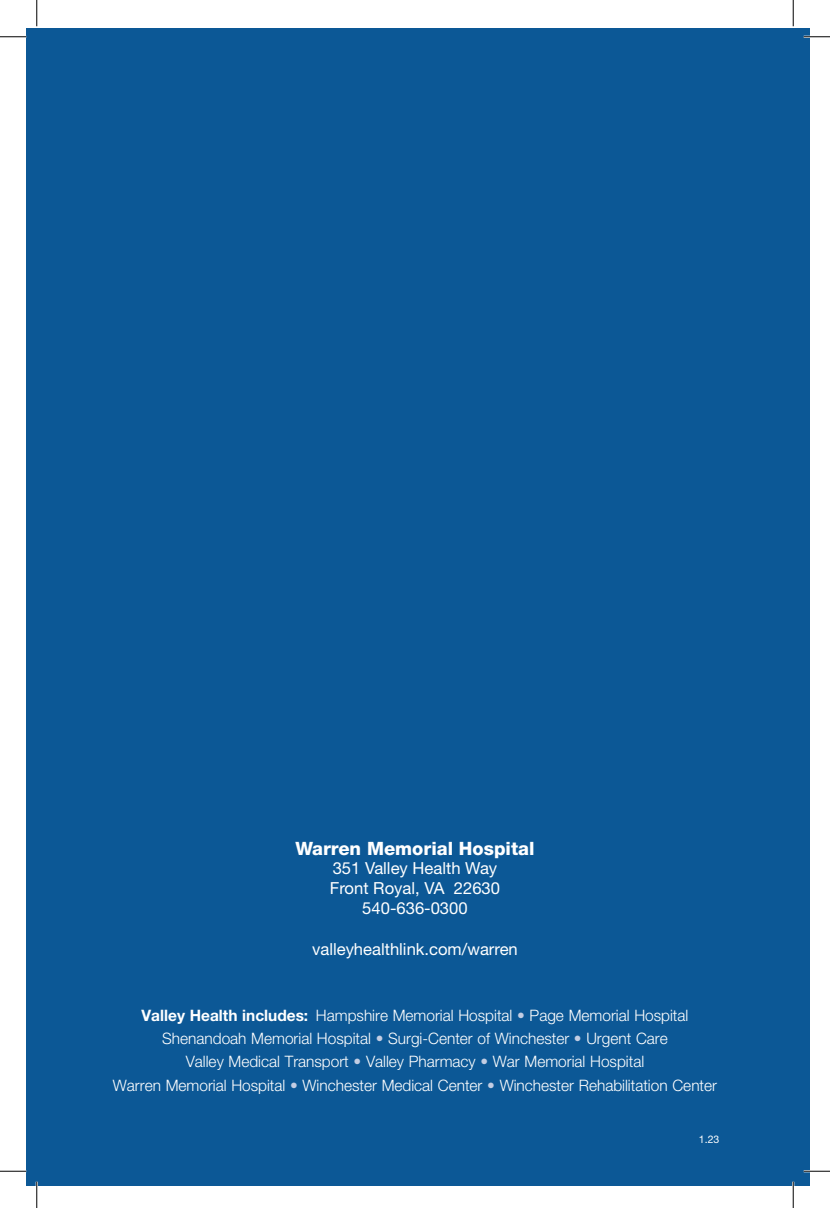
<style>
.page{position:relative;width:830px;height:1208px;background:#fff}
.page>*{position:absolute;margin:0;border:0;box-sizing:border-box;transform-origin:0 0}
.t1{font:800 18.38px "Helvetica Neue LT Std";color:#fff}
.t2{font:16.62px/19.9px "Helvetica Neue LT Std";color:#fff;text-align:center}
.t3{font:300 15.75px/23.4px "Helvetica Neue LT Std";color:#fff;text-align:center}
.t4{font:10.5px "Helvetica Neue LT Std";color:#fff}
.s1{font-weight:700}
.s2{color:#c3cde3}
</style>
<div class="page">
<div style="left:26px;top:28px;width:784px;height:1157px;background:#0c5896"></div>
<hr style="left:803px;top:36px;width:27px;height:2px;background:#fff">
<hr style="left:803px;top:1170px;width:27px;height:2px;background:#fff">
<hr style="left:36px;top:1181px;width:2px;height:27px;background:#fff">
<hr style="left:792px;top:1181px;width:2px;height:27px;background:#fff">
<svg style="left:0;top:36px;width:26px;height:1px"></svg>
<svg style="left:803px;top:36px;width:27px;height:1px"></svg>
<svg style="left:0;top:1170px;width:26px;height:1px"></svg>
<svg style="left:803px;top:1170px;width:27px;height:1px"></svg>
<svg style="left:36px;top:0;width:1px;height:26px"></svg>
<svg style="left:36px;top:1181px;width:1px;height:27px"></svg>
<svg style="left:792px;top:0;width:1px;height:26px"></svg>
<svg style="left:792px;top:1181px;width:1px;height:27px"></svg>
<p class="t1" style="left:295px;top:837px;width:240px">Warren Memorial Hospital</p>
<p class="t2" style="left:330px;top:858px;width:172px">351 Valley Health Way<br>Front Royal, VA 22630<br>540-636-0300</p>
<p class="t2" style="left:312px;top:939px;width:207px">valleyhealthlink.com/warren</p>
<p class="t3" style="left:141px;top:1003px;width:548px"><span class="s1">Valley Health includes:</span> Hampshire Memorial Hospital <span class="s2">•</span> Page Memorial Hospital<br>Shenandoah Memorial Hospital <span class="s2">•</span> Surgi-Center of Winchester <span class="s2">•</span> Urgent Care<br>Valley Medical Transport <span class="s2">•</span> Valley Pharmacy <span class="s2">•</span> War Memorial Hospital</p>
<p class="t3" style="left:113px;top:1073px;width:605px">Warren Memorial Hospital <span class="s2">•</span> Winchester Medical Center <span class="s2">•</span> Winchester Rehabilitation Center</p>
<p class="t4" style="left:699px;top:1133px;width:22px">1.23</p>
</div>
